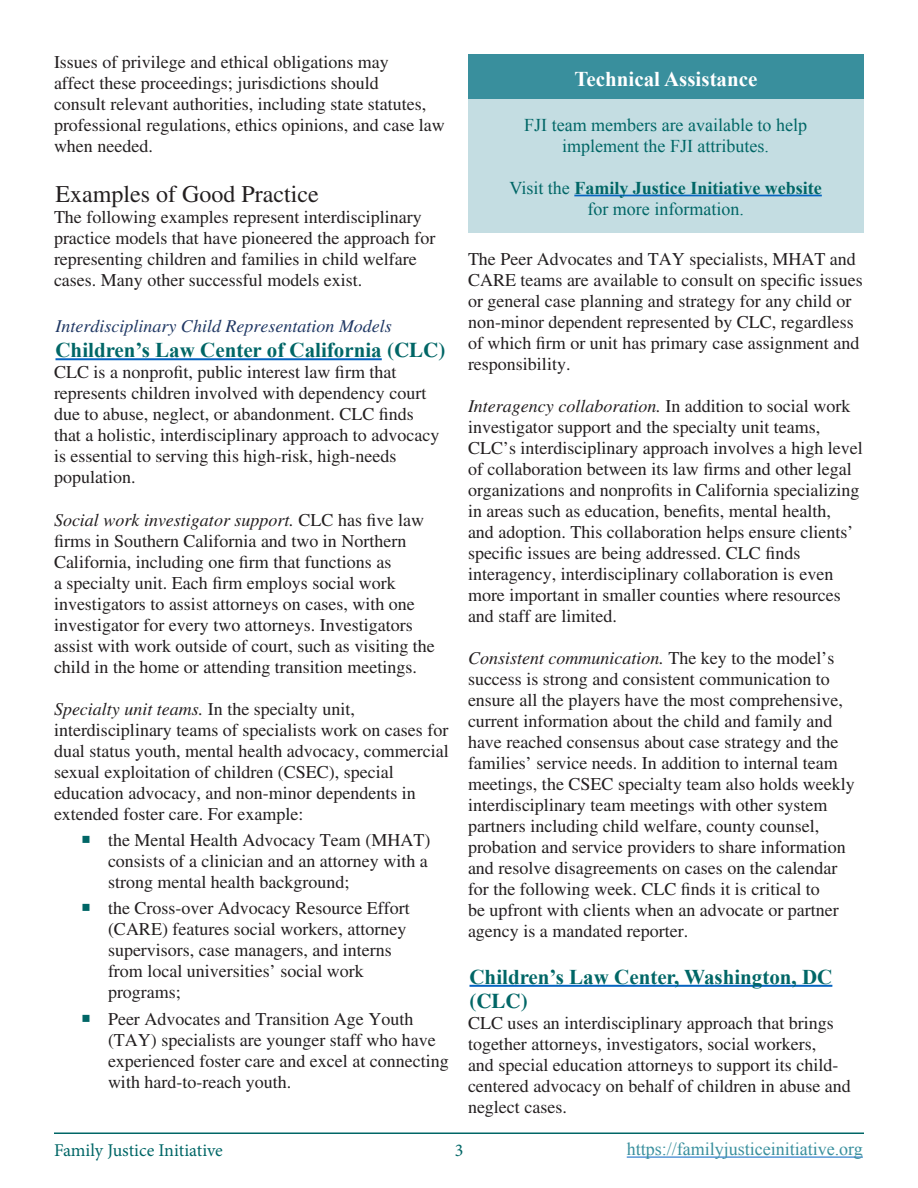
<style>
.page{position:relative;width:918px;height:1188px;background:#fff}
.page>*{position:absolute;margin:0;border:0;box-sizing:border-box;transform-origin:0 0}
.Heading_1{font:24px "Times";color:#231f20}
.Heading_2{font:700 21px/24px "Times New Roman";color:#066}
.t1{font:700 21px "Times New Roman";color:#fff}
.Body_Text{font:18px/21px "Times";color:#231f20}
.t2{font:18px/21px "Times New Roman";color:#066;text-align:center}
.t3{font:700 18px/21px "Times New Roman";color:#066;text-align:center}
.Heading_3{font:italic 18px "Times";color:#1f3763}
.t4{font:18px "Times New Roman";color:#398f9d}
.t5{font:18px "Minion Pro";letter-spacing:-.005em;color:#066}
.s1{font-family:"Times"}
.s2{font-style:italic}
.s3{font-weight:400}
</style>
<div class="page">
<hr style="left:627px;top:1157px;width:236px;height:1px;background:#0563c1">
<hr style="left:54px;top:1132px;width:810px;height:2px;background:#066">
<div style="left:468px;top:54px;width:396px;height:51px;background:#398f9d"></div>
<div style="left:468px;top:99px;width:396px;height:134px;background:#c4dde2"></div>
<hr style="left:574px;top:195px;width:248px;height:1px;background:#0563c1">
<hr style="left:56px;top:358px;width:326px;height:2px;background:#0563c1">
<hr style="left:470px;top:985px;width:362px;height:2px;background:#0563c1">
<p class="Body_Text" style="left:54px;top:51px;width:392px">Issues of privilege and ethical obligations may<br>affect these proceedings; jurisdictions should<br>consult relevant authorities, including state statutes, professional regulations, ethics opinions, and case law when needed.</p>
<p class="Heading_1" style="left:56px;top:180px;width:265px">Examples of Good Practice</p>
<p class="Body_Text" style="left:54px;top:206px;width:383px">The following examples represent interdisciplinary practice models that have pioneered the approach for representing children and families in child welfare cases. Many other successful models exist.</p>
<p class="Heading_3" style="left:56px;top:316px;width:338px">Interdisciplinary Child Representation Models</p>
<p class="Heading_2" style="left:56px;top:337px;width:391px">Children’s Law Center of California <span class="s1">(CLC)</span></p>
<p class="Body_Text" style="left:54px;top:361px;width:387px">CLC is a nonprofit, public interest law firm that represents children involved with dependency court due to abuse, neglect, or abandonment. CLC finds that a holistic, interdisciplinary approach to advocacy is essential to serving this high-risk, high-needs population.</p>
<p class="Body_Text" style="left:54px;top:509px;width:382px"><span class="s2">Social work investigator support.</span> CLC has five law firms in Southern California and two in Northern California, including one firm that functions as<br>a specialty unit. Each firm employs social work investigators to assist attorneys on cases, with one investigator for every two attorneys. Investigators assist with work outside of court, such as visiting the child in the home or attending transition meetings.</p>
<p class="Body_Text" style="left:54px;top:698px;width:396px"><span class="s2">Specialty unit teams.</span> In the specialty unit, interdisciplinary teams of specialists work on cases for dual status youth, mental health advocacy, commercial sexual exploitation of children (CSEC), special education advocacy, and non-minor dependents in extended foster care. For example:</p>
<p class="Body_Text" style="left:108px;top:829px;width:324px">the Mental Health Advocacy Team (MHAT) consists of a clinician and an attorney with a strong mental health background;</p>
<p class="Body_Text" style="left:108px;top:898px;width:303px">the Cross-over Advocacy Resource Effort (CARE) features social workers, attorney supervisors, case managers, and interns from local universities’ social work programs;</p>
<p class="Body_Text" style="left:108px;top:1008px;width:342px">Peer Advocates and Transition Age Youth (TAY) specialists are younger staff who have experienced foster care and excel at connecting with hard-to-reach youth.</p>
<p class="t1" style="left:575px;top:64px;width:184px">Technical Assistance</p>
<p class="t2" style="left:524px;top:114px;width:284px">FJI team members are available to help implement the FJI attributes.</p>
<p class="t3" style="left:509px;top:177px;width:314px"><span class="s3">Visit the</span> Family Justice Initiative website <span class="s3">for more information.</span></p>
<p class="Body_Text" style="left:468px;top:249px;width:396px">The Peer Advocates and TAY specialists, MHAT and CARE teams are available to consult on specific issues or general case planning and strategy for any child or non-minor dependent represented by CLC, regardless of which firm or unit has primary case assignment and responsibility.</p>
<p class="Body_Text" style="left:468px;top:396px;width:396px"><span class="s2">Interagency collaboration.</span> In addition to social work investigator support and the specialty unit teams, CLC’s interdisciplinary approach involves a high level of collaboration between its law firms and other legal organizations and nonprofits in California specializing in areas such as education, benefits, mental health,<br>and adoption. This collaboration helps ensure clients’ specific issues are being addressed. CLC finds interagency, interdisciplinary collaboration is even more important in smaller counties where resources and staff are limited.</p>
<p class="Body_Text" style="left:468px;top:648px;width:388px"><span class="s2">Consistent communication.</span> The key to the model’s success is strong and consistent communication to ensure all the players have the most comprehensive, current information about the child and family and have reached consensus about case strategy and the families’ service needs. In addition to internal team meetings, the CSEC specialty team also holds weekly interdisciplinary team meetings with other system partners including child welfare, county counsel, probation and service providers to share information and resolve disagreements on cases on the calendar for the following week. CLC finds it is critical to<br>be upfront with clients when an advocate or partner agency is a mandated reporter.</p>
<p class="Heading_2" style="left:470px;top:964px;width:364px">Children’s Law Center, Washington, DC <span class="s1">(CLC)</span></p>
<p class="Body_Text" style="left:468px;top:1012px;width:384px">CLC uses an interdisciplinary approach that brings together attorneys, investigators, social workers,<br>and special education attorneys to support its child&shy;centered advocacy on behalf of children in abuse and neglect cases.</p>
<p class="t5" style="left:54px;top:1138px;width:170px">Family Justice Initiative</p>
<p class="t5" style="left:455px;top:1138px;width:10px">3</p>
<p class="t4" style="left:627px;top:1137px;width:238px">https://familyjusticeinitiative.org</p>
</div>
